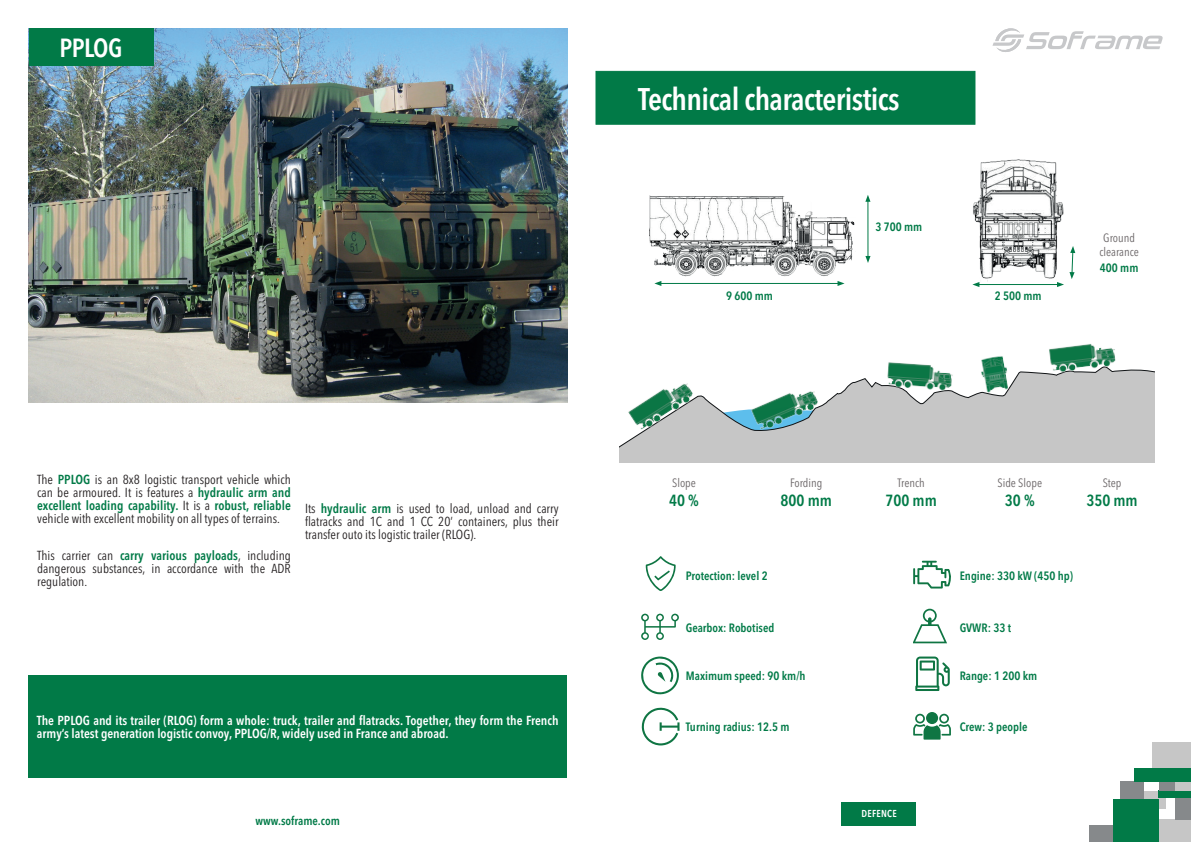
<style>
.page{position:relative;width:1191px;height:842px;background:#fff}
.page>*{position:absolute;margin:0;border:0;box-sizing:border-box;transform-origin:0 0}
.t1{font:600 condensed 31px "Avenir Next LT Pro";letter-spacing:-.02em;color:#fff}
.t2{font:600 condensed 26px "Avenir Next LT Pro";letter-spacing:-.02em;color:#fff}
.t3{font:600 condensed 16px "Avenir Next LT Pro";color:#017a47}
.t4{font:condensed 13px/13px "Avenir Next LT Pro";color:#231f20;text-align:justify}
.t5{font:600 condensed 13px/13px "Avenir Next LT Pro";color:#fff}
.t6{font:600 condensed 12px "Avenir Next LT Pro";color:#017a47}
.t7{font:condensed 12px/14.4px "Avenir Next LT Pro";color:#6b6668;text-align:center}
.t8{font:600 condensed 10px "Avenir Next LT Pro";letter-spacing:.025em;color:#fff}
.s1{font-weight:600;color:#017a47}
</style>
<div class="page">
<svg style="left:619px;top:369px;width:535px;height:93px;background:#cacacb"></svg>
<img style="left:649px;top:195px;width:206px;height:82px">
<hr style="left:660px;top:283px;width:179px;height:1px;background:#017a47">
<svg style="left:654px;top:281px;width:7px;height:5px"></svg>
<svg style="left:837px;top:281px;width:7px;height:5px"></svg>
<hr style="left:867px;top:200px;width:1px;height:57px;background:#017a47">
<svg style="left:865px;top:195px;width:5px;height:7px"></svg>
<svg style="left:865px;top:256px;width:5px;height:7px"></svg>
<hr style="left:978px;top:284px;width:80px;height:1px;background:#017a47">
<svg style="left:972px;top:282px;width:7px;height:5px"></svg>
<img style="left:973px;top:159px;width:91px;height:123px">
<svg style="left:1057px;top:246px;width:18px;height:41px"></svg>
<img style="left:744px;top:373px;width:78px;height:60px">
<img style="left:620px;top:369px;width:80px;height:66px">
<img style="left:976px;top:356px;width:37px;height:40px">
<img style="left:884px;top:362px;width:74px;height:30px">
<img style="left:1045px;top:344px;width:75px;height:30px">
<svg style="left:926px;top:712px;width:12px;height:12px"></svg>
<svg style="left:913px;top:714px;width:38px;height:26px"></svg>
<svg style="left:913px;top:561px;width:38px;height:27px"></svg>
<svg style="left:915px;top:656px;width:34px;height:35px"></svg>
<svg style="left:641px;top:614px;width:38px;height:26px"></svg>
<svg style="left:913px;top:609px;width:34px;height:34px"></svg>
<svg style="left:641px;top:656px;width:38px;height:38px"></svg>
<svg style="left:645px;top:556px;width:31px;height:35px"></svg>
<svg style="left:641px;top:708px;width:38px;height:37px"></svg>
<svg style="left:1143px;top:782px;width:15px;height:10px"></svg>
<div style="left:1153px;top:742px;width:38px;height:29px;background:#c6c6c6"></div>
<div style="left:1158px;top:819px;width:33px;height:23px;background:#c6c6c6"></div>
<div style="left:1120px;top:782px;width:23px;height:17px;background:#86898b"></div>
<div style="left:1175px;top:796px;width:16px;height:23px;background:#86898b"></div>
<div style="left:1134px;top:768px;width:57px;height:14px;background:#017a47"></div>
<div style="left:1143px;top:792px;width:22px;height:17px;background:#c6c6c6"></div>
<div style="left:1158px;top:790px;width:33px;height:7px;background:#017a47"></div>
<div style="left:1174px;top:782px;width:17px;height:8px;background:#c6c6c6"></div>
<div style="left:1158px;top:782px;width:16px;height:8px;background:#86898b"></div>
<div style="left:1088px;top:825px;width:25px;height:17px;background:#86898b"></div>
<div style="left:1113px;top:799px;width:45px;height:43px;background:#017a47"></div>
<div style="left:841px;top:802px;width:74px;height:23px;background:#017a47"></div>
<div style="left:28px;top:675px;width:539px;height:103px;background:#017a47"></div>
<div style="left:595px;top:71px;width:380px;height:54px;background:#017a47;border:1px solid #017a47"></div>
<svg style="left:992px;top:28px;width:170px;height:24px"></svg>
<img style="left:28px;top:28px;width:539px;height:375px">
<div style="left:29px;top:28px;width:125px;height:38px;background:#017a47"></div>
<h2 class="t2" style="left:60px;top:33px;width:64px">PPLOG</h2>
<p class="t4" style="left:37px;top:473px;width:255px">The <span class="s1">PPLOG</span> is an 8x8 logistic transport vehicle which can be armoured. It is features a <span class="s1">hydraulic arm and excellent loading capability.</span> It is a <span class="s1">robust, reliable </span>vehicle with excellent mobility on all types of terrains.</p>
<p class="t4" style="left:37px;top:549px;width:255px">This carrier can <span class="s1">carry various payloads</span>, including dangerous substances, in accordance with the ADR regulation.</p>
<p class="t4" style="left:305px;top:501px;width:255px">Its <span class="s1">hydraulic arm</span> is used to load, unload and carry flatracks and 1C and 1 CC 20’ containers, plus their transfer outo its logistic trailer (RLOG).</p>
<p class="t5" style="left:37px;top:714px;width:523px">The PPLOG and its trailer (RLOG) form a whole: truck, trailer and flatracks. Together, they form the French army’s latest generation logistic convoy, PPLOG/R, widely used in France and abroad.</p>
<p class="t6" style="left:255px;top:813px;width:86px">www.soframe.com</p>
<h1 class="t1" style="left:638px;top:80px;width:263px">Technical characteristics</h1>
<p class="t6" style="left:726px;top:289px;width:48px">9 600 mm</p>
<p class="t6" style="left:875px;top:219px;width:48px">3 700 mm</p>
<p class="t6" style="left:994px;top:289px;width:48px">2 500 mm</p>
<p class="t7" style="left:1099px;top:230px;width:41px">Ground clearance</p>
<p class="t6" style="left:1099px;top:260px;width:40px">400 mm</p>
<p class="t7" style="left:672px;top:475px;width:25px">Slope</p>
<p class="t3" style="left:669px;top:491px;width:31px">40 %</p>
<p class="t7" style="left:790px;top:475px;width:34px">Fording</p>
<p class="t3" style="left:780px;top:491px;width:53px">800 mm</p>
<p class="t7" style="left:897px;top:475px;width:29px">Trench</p>
<p class="t3" style="left:885px;top:491px;width:53px">700 mm</p>
<p class="t7" style="left:997px;top:475px;width:46px">Side Slope</p>
<p class="t3" style="left:1005px;top:491px;width:31px">30 %</p>
<p class="t7" style="left:1102px;top:475px;width:20px">Step</p>
<p class="t3" style="left:1086px;top:491px;width:53px">350 mm</p>
<p class="t6" style="left:686px;top:568px;width:83px">Protection: level 2</p>
<p class="t6" style="left:959px;top:568px;width:115px">Engine: 330 kW (450 hp)</p>
<p class="t6" style="left:686px;top:621px;width:90px">Gearbox: Robotised</p>
<p class="t6" style="left:686px;top:668px;width:121px">Maximum speed: 90 km/h</p>
<p class="t6" style="left:686px;top:720px;width:105px">Turning radius: 12.5 m</p>
<p class="t6" style="left:959px;top:621px;width:53px">GVWR: 33 t</p>
<p class="t6" style="left:959px;top:668px;width:79px">Range: 1 200 km</p>
<p class="t6" style="left:959px;top:720px;width:69px">Crew: 3 people</p>
<p class="t8" style="left:861px;top:808px;width:37px">DEFENCE</p>
</div>
